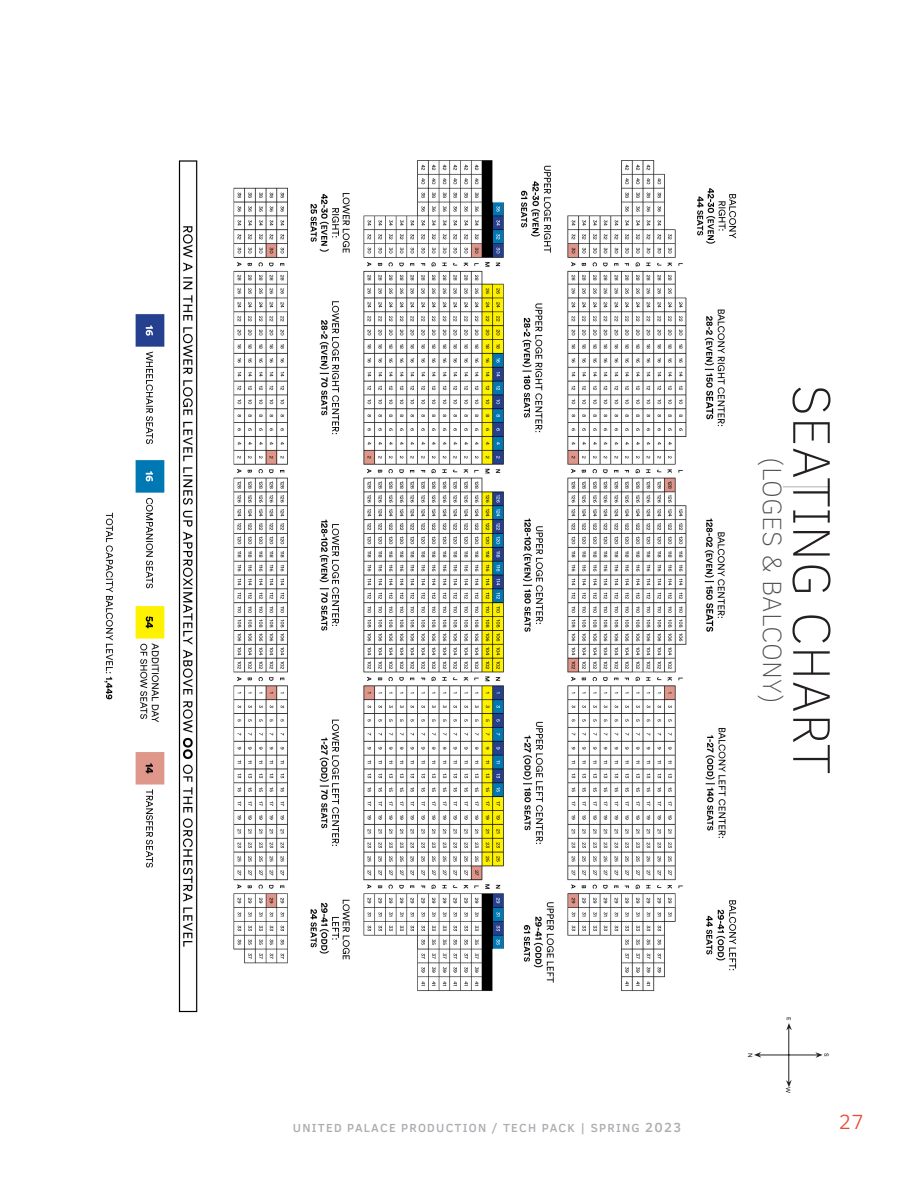
<style>
.page{position:relative;width:918px;height:1188px;background:#fff}
.page>*{position:absolute;margin:0;border:0;box-sizing:border-box;transform-origin:0 0}
.diagram_title{font:100 54px "Clear Sans";color:#231f20}
.diagram-sub{font:100 27px "Clear Sans";color:#525252}
.t1{font:300 21px "Clear Sans";color:#ef4835}
.t2{font:500 12px "Clear Sans";letter-spacing:.1em;color:#acadb1}
.t3{font:6px "Circular Std";color:#231f20}
.s1{font-size:13.5px}
</style>
<div class="page">
<hr style="left:88px;top:486px;width:742px;height:2px;background:#c9cacc">
<img style="left:88px;top:160px;width:695px;height:853px">
<hr style="left:759px;top:1055px;width:60px;height:1px;background:#231f20">
<hr style="left:788px;top:1026px;width:1px;height:58px;background:#231f20">
<svg style="left:815px;top:1052px;width:8px;height:6px"></svg>
<svg style="left:754px;top:1052px;width:7px;height:6px"></svg>
<svg style="left:786px;top:1080px;width:6px;height:7px"></svg>
<svg style="left:786px;top:1023px;width:6px;height:7px"></svg>
<p class="diagram-sub" style="left:790px;top:457px;width:248px;rotate:90deg">(LOGES &amp; BALCONY)</p>
<p class="diagram_title" style="left:847px;top:384px;width:392px;rotate:90deg">SEATING CHART</p>
<p class="t2" style="left:293px;top:1119px;width:390px">UNITED PALACE PRODUCTION / TECH PACK | SPRING <span class="s1">2023</span></p>
<p class="t3" style="left:793px;top:1017px;width:5px;rotate:90deg">E</p>
<p class="t3" style="left:754px;top:1053px;width:6px;rotate:90deg">N</p>
<p class="t3" style="left:830px;top:1053px;width:5px;rotate:90deg">S</p>
<p class="t3" style="left:792px;top:1087px;width:8px;rotate:90deg">W</p>
<h3 class="t1" style="left:839px;top:1108px;width:27px">27</h3>
</div>
